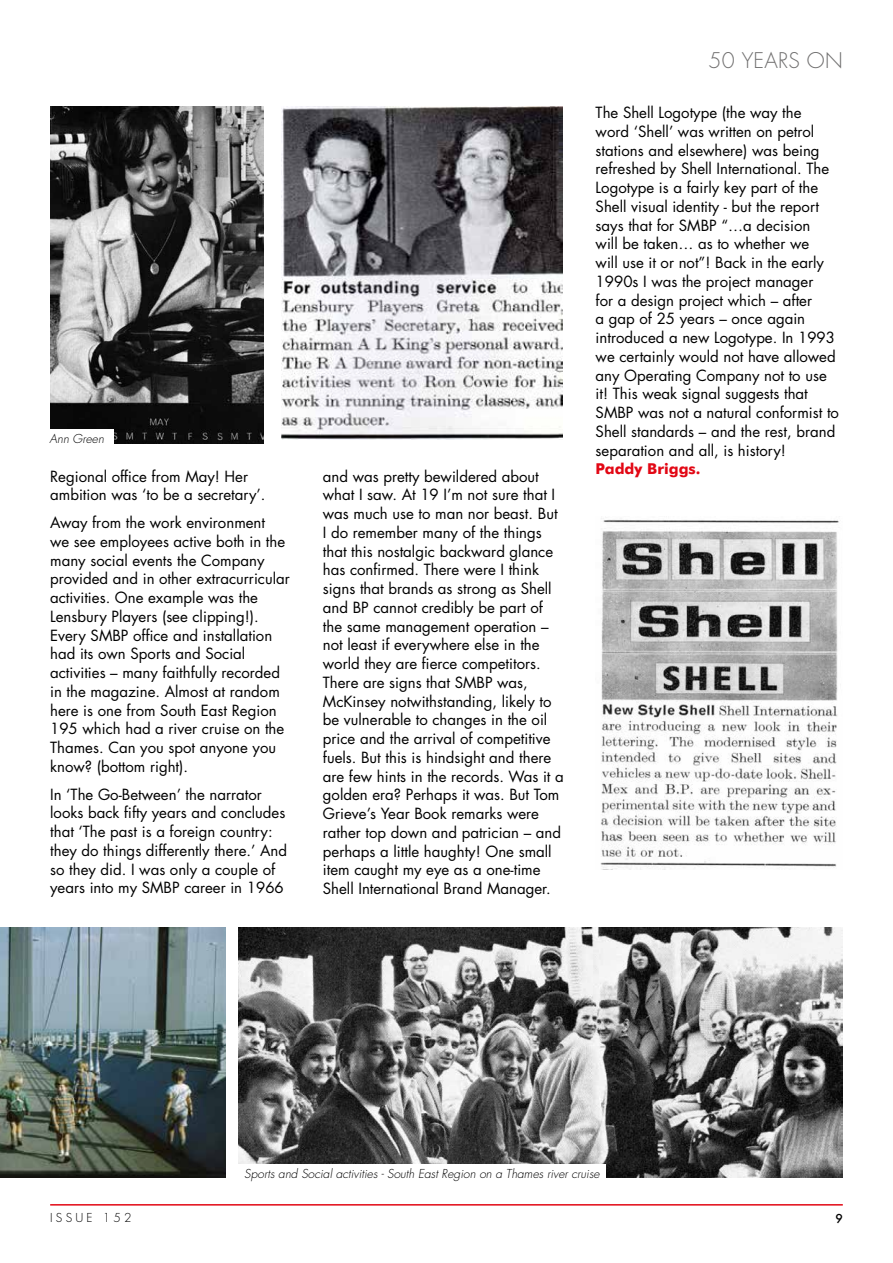
<style>
.page{position:relative;width:893px;height:1263px;background:#fff}
.page>*{position:absolute;margin:0;border:0;box-sizing:border-box;transform-origin:0 0}
.t1{font:300 21px "Futura";letter-spacing:.01em;color:#706f6f}
.t2{font:15px/18.8px "Futura";color:#000}
.t3{font:700 15px "Futura BT";color:#e20714}
.t4{font:italic 300 12px "Futura";color:#000}
.t5{font:300 12px "Futura";letter-spacing:.27em;color:#000}
.t6{font:500 12px "Futura";color:#000}
</style>
<div class="page">
<hr style="left:50px;top:1204px;width:793px;height:1px;background:#e20714">
<img style="left:0;top:927px;width:225px;height:251px">
<img style="left:50px;top:106px;width:214px;height:337px">
<div style="left:35px;top:429px;width:79px;height:21px;background:#fff"></div>
<img style="left:282px;top:106px;width:280px;height:333px">
<img style="left:238px;top:927px;width:605px;height:251px">
<div style="left:230px;top:1164px;width:375px;height:21px;background:#fff"></div>
<img style="left:600px;top:518px;width:239px;height:351px">
<p class="t4" style="left:49px;top:431px;width:56px">Ann Green</p>
<p class="t2" style="left:50px;top:466px;width:217px">Regional office from May! Her ambition was ‘to be a secretary’.</p>
<p class="t2" style="left:50px;top:513px;width:241px">Away from the work environment<br>we see employees active both in the many social events the Company provided and in other extracurricular activities. One example was the<br>Lensbury Players (see clipping!).<br>Every SMBP office and installation had its own Sports and Social activities – many faithfully recorded in the magazine. Almost at random here is one from South East Region<br>195 which had a river cruise on the<br>Thames. Can you spot anyone you know? (bottom right).</p>
<p class="t2" style="left:50px;top:784px;width:238px">In ‘The Go-Between’ the narrator looks back fifty years and concludes that ‘The past is a foreign country: they do things differently there.’ And so they did. I was only a couple of years into my SMBP career in 1966</p>
<p class="t2" style="left:323px;top:466px;width:242px">and was pretty bewildered about what I saw. At 19 I’m not sure that I was much use to man nor beast. But I do remember many of the things that this nostalgic backward glance has confirmed. There were I think signs that brands as strong as Shell and BP cannot credibly be part of the same management operation – not least if everywhere else in the world they are fierce competitors.<br>There are signs that SMBP was, McKinsey notwithstanding, likely to be vulnerable to changes in the oil price and the arrival of competitive fuels. But this is hindsight and there are few hints in the records. Was it a golden era? Perhaps it was. But Tom Grieve’s Year Book remarks were rather top down and patrician – and perhaps a little haughty! One small item caught my eye as a one-time Shell International Brand Manager.</p>
<h1 class="t1" style="left:708px;top:47px;width:136px">50 YEARS ON</h1>
<p class="t2" style="left:596px;top:103px;width:245px">The Shell Logotype (the way the<br>word ‘Shell’ was written on petrol stations and elsewhere) was being refreshed by Shell International. The Logotype is a fairly key part of the Shell visual identity - but the report says that for SMBP “…a decision<br>will be taken… as to whether we<br>will use it or not”! Back in the early 1990s I was the project manager<br>for a design project which – after<br>a gap of 25 years – once again introduced a new Logotype. In 1993 we certainly would not have allowed any Operating Company not to use it! This weak signal suggests that SMBP was not a natural conformist to Shell standards – and the rest, brand separation and all, is history!</p>
<p class="t3" style="left:596px;top:460px;width:106px">Paddy Briggs.</p>
<p class="t4" style="left:244px;top:1165px;width:357px">Sports and Social activities - South East Region on a Thames river cruise</p>
<p class="t5" style="left:50px;top:1210px;width:83px">ISSUE 152</p>
<p class="t6" style="left:835px;top:1210px;width:9px">9</p>
</div>
